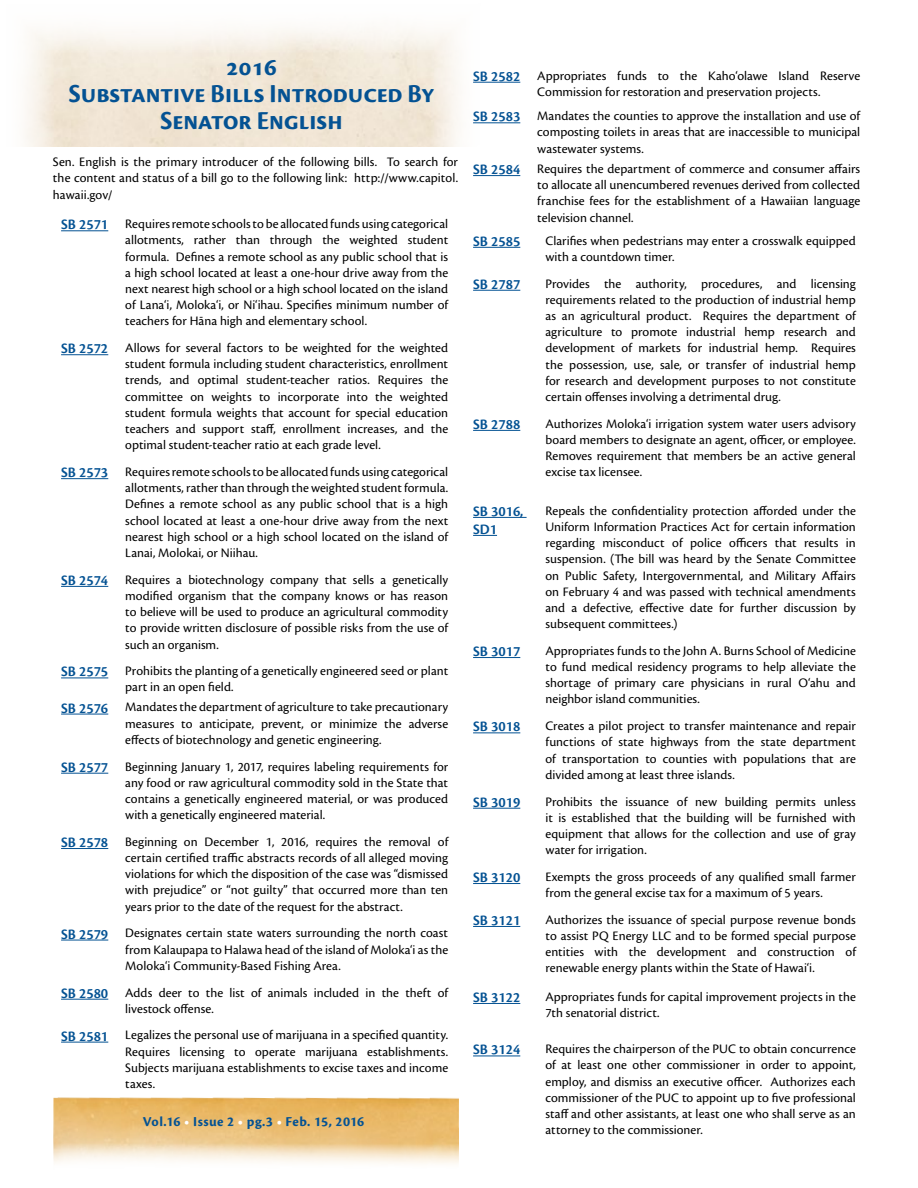
<style>
.page{position:relative;width:918px;height:1188px;background:#fff}
.page>*{position:absolute;margin:0;border:0;box-sizing:border-box;transform-origin:0 0}
.t1{font:27px/27px "Cronos Pro Bold Disp";color:#045293;text-align:center}
.t2{font:600 15px/18px "Cronos Pro";color:#045293}
.t3{font:700 14.25px "Cronos Pro";color:#045293}
.t4{font:13.5px/16.2px "Cronos Pro";color:#000;text-align:justify}
.s1{font-weight:600;font-size:15px;color:#045293}
.s2{color:#fff}
</style>
<div class="page">
<hr style="left:61px;top:230px;width:47px;height:1px;background:#045293">
<hr style="left:61px;top:354px;width:47px;height:1px;background:#045293">
<hr style="left:61px;top:478px;width:47px;height:1px;background:#045293">
<hr style="left:61px;top:586px;width:47px;height:1px;background:#045293">
<hr style="left:61px;top:678px;width:47px;height:1px;background:#045293">
<hr style="left:61px;top:714px;width:47px;height:1px;background:#045293">
<hr style="left:61px;top:773px;width:47px;height:1px;background:#045293">
<hr style="left:61px;top:848px;width:47px;height:1px;background:#045293">
<hr style="left:61px;top:940px;width:47px;height:1px;background:#045293">
<hr style="left:61px;top:999px;width:47px;height:1px;background:#045293">
<hr style="left:61px;top:1042px;width:47px;height:1px;background:#045293">
<hr style="left:473px;top:82px;width:47px;height:1px;background:#045293">
<hr style="left:473px;top:122px;width:47px;height:1px;background:#045293">
<hr style="left:473px;top:175px;width:47px;height:1px;background:#045293">
<hr style="left:473px;top:247px;width:47px;height:1px;background:#045293">
<hr style="left:473px;top:290px;width:47px;height:1px;background:#045293">
<hr style="left:473px;top:430px;width:47px;height:1px;background:#045293">
<hr style="left:473px;top:517px;width:54px;height:1px;background:#045293">
<svg style="left:473px;top:535px;width:24px;height:1px"></svg>
<hr style="left:473px;top:657px;width:47px;height:1px;background:#045293">
<hr style="left:473px;top:732px;width:47px;height:1px;background:#045293">
<hr style="left:473px;top:808px;width:47px;height:1px;background:#045293">
<hr style="left:473px;top:883px;width:47px;height:1px;background:#045293">
<hr style="left:473px;top:926px;width:47px;height:1px;background:#045293">
<hr style="left:473px;top:1003px;width:47px;height:1px;background:#045293">
<hr style="left:473px;top:1056px;width:47px;height:1px;background:#045293">
<img style="left:54px;top:1097px;width:405px;height:67px">
<img style="left:25px;top:29px;width:459px;height:118px">
<h1 class="t1" style="left:69px;top:53px;width:367px">2016<br>Substantive Bills Introduced By<br>Senator English</h1>
<p class="t4" style="left:53px;top:153px;width:407px">Sen. English is the primary introducer of the following bills. To search for the content and status of a bill go to the following link: http://www.capitol. hawaii.gov/</p>
<p class="t4" style="left:125px;top:216px;width:324px;text-indent:-64px"><span class="s1">SB 2571</span> Requires remote schools to be allocated funds using categorical allotments, rather than through the weighted student formula. Defines a remote school as any public school that is a high school located at least a one-hour drive away from the next nearest high school or a high school located on the island of Lana‘i, Moloka‘i, or Ni‘ihau. Specifies minimum number of teachers for Hāna high and elementary school.</p>
<p class="t4" style="left:125px;top:340px;width:324px;text-indent:-64px"><span class="s1">SB 2572</span> Allows for several factors to be weighted for the weighted student formula including student characteristics, enrollment trends, and optimal student-teacher ratios. Requires the committee on weights to incorporate into the weighted student formula weights that account for special education teachers and support staff, enrollment increases, and the optimal student-teacher ratio at each grade level.</p>
<p class="t4" style="left:125px;top:464px;width:324px;text-indent:-64px"><span class="s1">SB 2573</span> Requires remote schools to be allocated funds using categorical allotments, rather than through the weighted student formula.<br>Defines a remote school as any public school that is a high school located at least a one-hour drive away from the next nearest high school or a high school located on the island of Lanai, Molokai, or Niihau.</p>
<p class="t4" style="left:125px;top:571px;width:324px;text-indent:-64px"><span class="s1">SB 2574</span> Requires a biotechnology company that sells a genetically modified organism that the company knows or has reason to believe will be used to produce an agricultural commodity to provide written disclosure of possible risks from the use of such an organism.</p>
<p class="t4" style="left:125px;top:663px;width:324px;text-indent:-64px"><span class="s1">SB 2575</span> Prohibits the planting of a genetically engineered seed or plant part in an open field.</p>
<p class="t4" style="left:125px;top:699px;width:324px;text-indent:-64px"><span class="s1">SB 2576</span> Mandates the department of agriculture to take precautionary measures to anticipate, prevent, or minimize the adverse effects of biotechnology and genetic engineering.</p>
<p class="t4" style="left:125px;top:758px;width:324px;text-indent:-64px"><span class="s1">SB 2577</span> Beginning January 1, 2017, requires labeling requirements for any food or raw agricultural commodity sold in the State that contains a genetically engineered material, or was produced with a genetically engineered material.</p>
<p class="t4" style="left:125px;top:834px;width:324px;text-indent:-64px"><span class="s1">SB 2578</span> Beginning on December 1, 2016, requires the removal of certain certified traffic abstracts records of all alleged moving violations for which the disposition of the case was “dismissed with prejudice” or “not guilty” that occurred more than ten years prior to the date of the request for the abstract.</p>
<p class="t4" style="left:125px;top:925px;width:324px;text-indent:-64px"><span class="s1">SB 2579</span> Designates certain state waters surrounding the north coast from Kalaupapa to Halawa head of the island of Moloka‘i as the Moloka‘i Community-Based Fishing Area.</p>
<p class="t4" style="left:125px;top:984px;width:324px;text-indent:-64px"><span class="s1">SB 2580</span> Adds deer to the list of animals included in the theft of livestock offense.</p>
<p class="t4" style="left:125px;top:1027px;width:324px;text-indent:-64px"><span class="s1">SB 2581</span> Legalizes the personal use of marijuana in a specified quantity.<br>Requires licensing to operate marijuana establishments.<br>Subjects marijuana establishments to excise taxes and income taxes.</p>
<p class="t3" style="left:143px;top:1113px;width:223px">Vol.16 <span class="s2">•</span> Issue 2 <span class="s2">•</span> pg.3 <span class="s2">•</span> Feb. 15, 2016</p>
<p class="t4" style="left:537px;top:67px;width:324px;text-indent:-64px"><span class="s1">SB 2582</span> Appropriates funds to the Kaho‘olawe Island Reserve<br>Commission for restoration and preservation projects.</p>
<p class="t4" style="left:537px;top:108px;width:324px;text-indent:-64px"><span class="s1">SB 2583</span> Mandates the counties to approve the installation and use of composting toilets in areas that are inaccessible to municipal wastewater systems.</p>
<p class="t4" style="left:537px;top:161px;width:324px;text-indent:-64px"><span class="s1">SB 2584</span> Requires the department of commerce and consumer affairs to allocate all unencumbered revenues derived from collected franchise fees for the establishment of a Hawaiian language television channel.</p>
<p class="t2" style="left:473px;top:232px;width:49px">SB 2585</p>
<p class="t4" style="left:545px;top:232px;width:312px">Clarifies when pedestrians may enter a crosswalk equipped with a countdown timer.</p>
<p class="t2" style="left:473px;top:275px;width:49px">SB 2787</p>
<p class="t4" style="left:545px;top:275px;width:312px">Provides the authority, procedures, and licensing requirements related to the production of industrial hemp as an agricultural product. Requires the department of agriculture to promote industrial hemp research and development of markets for industrial hemp. Requires the possession, use, sale, or transfer of industrial hemp for research and development purposes to not constitute certain offenses involving a detrimental drug.</p>
<p class="t2" style="left:473px;top:415px;width:49px">SB 2788</p>
<p class="t4" style="left:545px;top:415px;width:312px">Authorizes Moloka‘i irrigation system water users advisory board members to designate an agent, officer, or employee.<br>Removes requirement that members be an active general excise tax licensee.</p>
<p class="t2" style="left:473px;top:502px;width:52px">SB 3016,<br>SD1</p>
<p class="t4" style="left:545px;top:502px;width:312px">Repeals the confidentiality protection afforded under the Uniform Information Practices Act for certain information regarding misconduct of police officers that results in suspension. (The bill was heard by the Senate Committee on Public Safety, Intergovernmental, and Military Affairs on February 4 and was passed with technical amendments and a defective, effective date for further discussion by subsequent committees.)</p>
<p class="t2" style="left:473px;top:643px;width:49px">SB 3017</p>
<p class="t4" style="left:545px;top:643px;width:312px">Appropriates funds to the John A. Burns School of Medicine to fund medical residency programs to help alleviate the shortage of primary care physicians in rural O‘ahu and neighbor island communities.</p>
<p class="t2" style="left:473px;top:718px;width:49px">SB 3018</p>
<p class="t4" style="left:545px;top:718px;width:312px">Creates a pilot project to transfer maintenance and repair functions of state highways from the state department of transportation to counties with populations that are divided among at least three islands.</p>
<p class="t2" style="left:473px;top:793px;width:49px">SB 3019</p>
<p class="t4" style="left:545px;top:793px;width:312px">Prohibits the issuance of new building permits unless it is established that the building will be furnished with equipment that allows for the collection and use of gray water for irrigation.</p>
<p class="t2" style="left:473px;top:869px;width:49px">SB 3120</p>
<p class="t4" style="left:545px;top:869px;width:312px">Exempts the gross proceeds of any qualified small farmer from the general excise tax for a maximum of 5 years.</p>
<p class="t2" style="left:473px;top:911px;width:49px">SB 3121</p>
<p class="t4" style="left:545px;top:912px;width:312px">Authorizes the issuance of special purpose revenue bonds to assist PQ Energy LLC and to be formed special purpose entities with the development and construction of renewable energy plants within the State of Hawai‘i.</p>
<p class="t2" style="left:473px;top:988px;width:49px">SB 3122</p>
<p class="t4" style="left:545px;top:989px;width:312px">Appropriates funds for capital improvement projects in the<br>7th senatorial district.</p>
<p class="t2" style="left:473px;top:1041px;width:49px">SB 3124</p>
<p class="t4" style="left:545px;top:1041px;width:312px">Requires the chairperson of the PUC to obtain concurrence of at least one other commissioner in order to appoint, employ, and dismiss an executive officer. Authorizes each commissioner of the PUC to appoint up to five professional staff and other assistants, at least one who shall serve as an attorney to the commissioner.</p>
</div>
